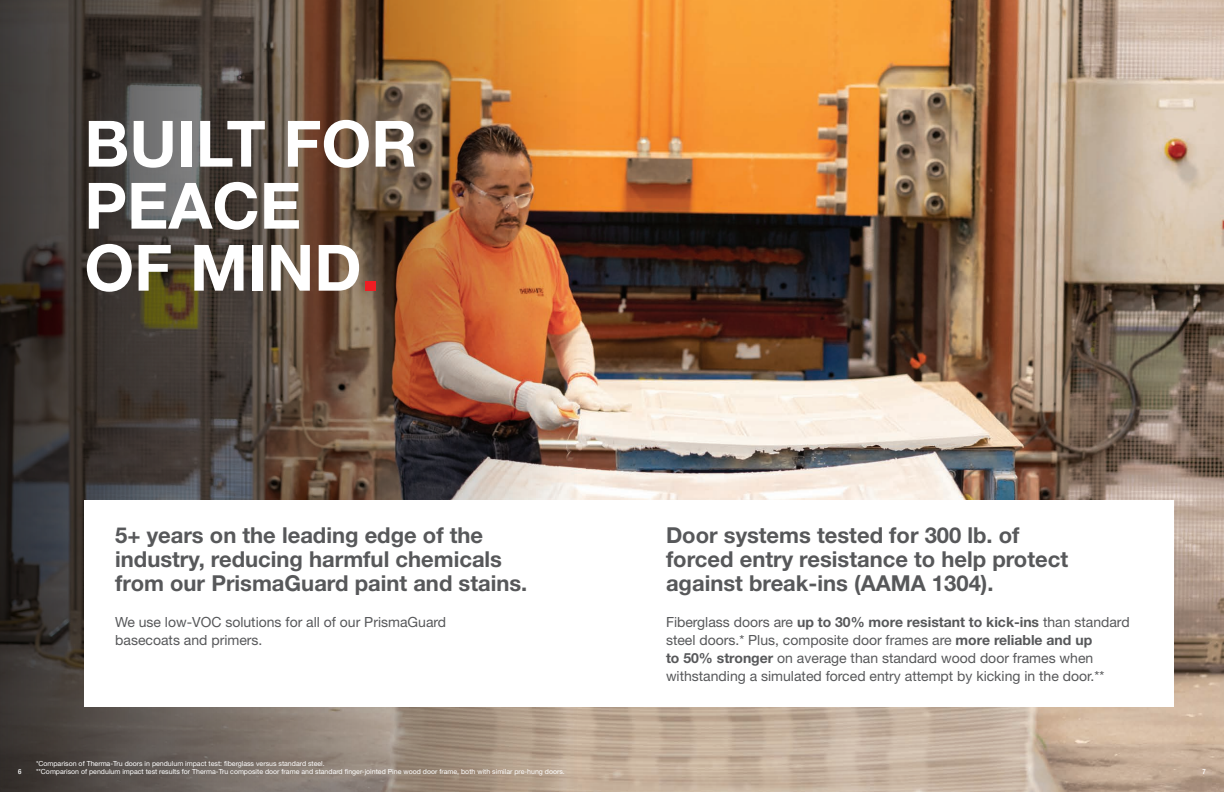
<style>
.page{position:relative;width:1224px;height:792px;background:#fff}
.page>*{position:absolute;margin:0;border:0;box-sizing:border-box;transform-origin:0 0}
.t1{font:700 64px/62px "Helvetica Neue LT Std";color:#fff}
.t2{font:700 22px/24px "Helvetica Neue LT Std";color:#57585a}
.t3{font:14px/18px "Helvetica Neue LT Std";color:#57585a}
.t4{font:7px "Helvetica Neue LT Std";color:#fff}
.t5{font:500 condensed 7px "Helvetica Neue LT Std";color:#fff}
.s1{color:#ee1d23}
.s2{font-weight:700}
</style>
<div class="page">
<img style="left:577px;top:0;width:647px;height:792px">
<img style="left:0;top:0;width:577px;height:792px">
<div style="left:84px;top:500px;width:1090px;height:207px;background:#fff"></div>
<p class="t1" style="left:84px;top:111px;width:335px">BUILT FOR<br>PEACE<br>OF MIND<span class="s1">.</span></p>
<p class="t2" style="left:115px;top:523px;width:414px">5+ years on the leading edge of the industry, reducing harmful chemicals from our PrismaGuard paint and stains.</p>
<p class="t3" style="left:115px;top:613px;width:333px">We use low-VOC solutions for all of our PrismaGuard basecoats and primers.</p>
<p class="t2" style="left:666px;top:523px;width:404px">Door systems tested for 300 lb. of forced entry resistance to help protect against break-ins (AAMA 1304).</p>
<p class="t3" style="left:666px;top:613px;width:465px">Fiberglass doors are <span class="s2">up to 30% more resistant to kick-ins</span> than standard steel doors.* Plus, composite door frames are <span class="s2">more reliable and up<br>to 50% stronger</span> on average than standard wood door frames when withstanding a simulated forced entry attempt by kicking in the door.**</p>
<p class="t4" style="left:36px;top:759px;width:290px">*Comparison of Therma-Tru doors in pendulum impact test: fiberglass versus standard steel.</p>
<p class="t4" style="left:36px;top:767px;width:530px">**Comparison of pendulum impact test results for Therma-Tru composite door frame and standard finger-jointed Pine wood door frame, both with similar pre-hung doors.</p>
<p class="t5" style="left:18px;top:767px;width:5px">6</p>
<p class="t5" style="left:1202px;top:767px;width:5px">7</p>
</div>
